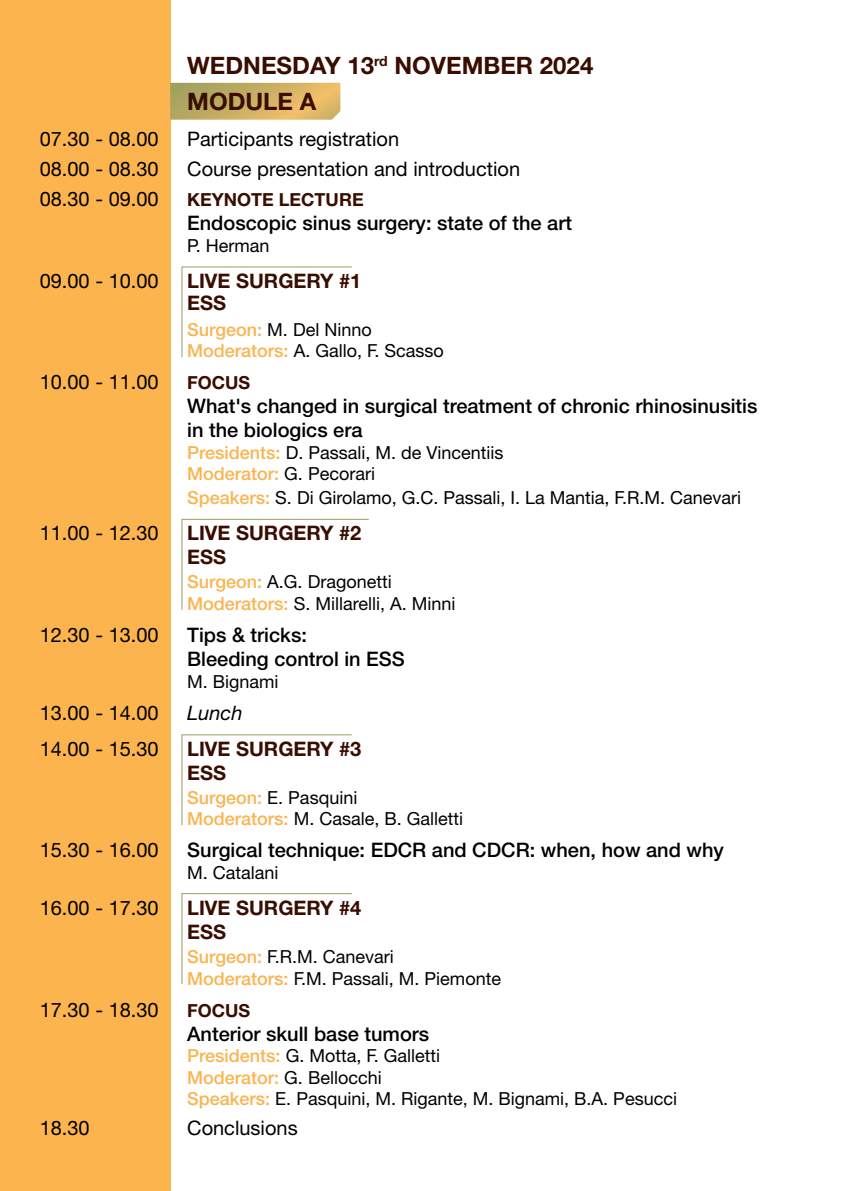
<style>
.page{position:relative;width:851px;height:1191px;background:#fff}
.page>*{position:absolute;margin:0;border:0;box-sizing:border-box;transform-origin:0 0}
.t1{font:700 24px/36px "Helvetica Neue LT Std";color:#390d00}
.t2{font:500 20px/24px "Helvetica Neue LT Std";color:#000}
.t3{font:20px "Helvetica Neue LT Std";color:#000}
.t4{font:700 20px/24px "Helvetica Neue LT Std";color:#390d00}
.t5{font:italic 20px "Helvetica Neue LT Std";color:#000}
.t6{font:18px/21.6px "Helvetica Neue LT Std";color:#000}
.t7{font:700 18px "Helvetica Neue LT Std";color:#390d00}
.s1{font-weight:500;color:#fab452}
</style>
<div class="page">
<svg style="left:181px;top:266px;width:171px;height:92px"></svg>
<svg style="left:181px;top:518px;width:188px;height:92px"></svg>
<svg style="left:181px;top:734px;width:171px;height:92px"></svg>
<svg style="left:181px;top:893px;width:171px;height:91px"></svg>
<div style="left:0;top:0;width:170px;height:1191px;background:#fbb44e"></div>
<hr style="left:850px;top:0;width:1px;height:1191px;background:#fbb44e">
<svg style="left:170px;top:83px;width:170px;height:37px;background:#ccb165"></svg>
<h1 class="t1" style="left:187px;top:47px;width:407px">WEDNESDAY 13<sup>rd</sup> NOVEMBER 2024<br>MODULE A</h1>
<p class="t3" style="left:40px;top:127px;width:120px">07.30 - 08.00</p>
<p class="t3" style="left:187px;top:127px;width:213px">Participants registration</p>
<p class="t3" style="left:40px;top:157px;width:120px">08.00 - 08.30</p>
<p class="t3" style="left:187px;top:157px;width:334px">Course presentation and introduction</p>
<p class="t3" style="left:40px;top:187px;width:120px">08.30 - 09.00</p>
<p class="t7" style="left:187px;top:188px;width:178px">KEYNOTE LECTURE</p>
<p class="t2" style="left:187px;top:211px;width:386px">Endoscopic sinus surgery: state of the art</p>
<p class="t6" style="left:187px;top:234px;width:84px">P. Herman</p>
<p class="t3" style="left:40px;top:268px;width:120px">09.00 - 10.00</p>
<p class="t4" style="left:187px;top:269px;width:176px;line-height:22px">LIVE SURGERY #1<br>ESS</p>
<p class="t6" style="left:187px;top:318px;width:258px"><span class="s1">Surgeon:</span> M. Del Ninno<br><span class="s1">Moderators:</span> A. Gallo, F. Scasso</p>
<p class="t3" style="left:40px;top:370px;width:120px">10.00 - 11.00</p>
<p class="t7" style="left:187px;top:371px;width:65px">FOCUS</p>
<p class="t2" style="left:187px;top:394px;width:571px">What's changed in surgical treatment of chronic rhinosinusitis in the biologics era</p>
<p class="t6" style="left:187px;top:441px;width:318px"><span class="s1">Presidents:</span> D. Passali, M. de Vincentiis<br><span class="s1">Moderator:</span> G. Pecorari</p>
<p class="t6" style="left:187px;top:487px;width:555px"><span class="s1">Speakers:</span> S. Di Girolamo, G.C. Passali, I. La Mantia, F.R.M. Canevari</p>
<p class="t3" style="left:40px;top:521px;width:120px">11.00 - 12.30</p>
<p class="t4" style="left:187px;top:521px;width:176px">LIVE SURGERY #2<br>ESS</p>
<p class="t6" style="left:187px;top:571px;width:270px"><span class="s1">Surgeon:</span> A.G. Dragonetti<br><span class="s1">Moderators:</span> S. Millarelli, A. Minni</p>
<p class="t3" style="left:40px;top:623px;width:120px">12.30 - 13.00</p>
<p class="t2" style="left:187px;top:623px;width:219px">Tips &amp; tricks:<br>Bleeding control in ESS</p>
<p class="t6" style="left:187px;top:670px;width:93px">M. Bignami</p>
<p class="t3" style="left:40px;top:700px;width:120px">13.00 - 14.00</p>
<p class="t5" style="left:187px;top:700px;width:57px">Lunch</p>
<p class="t3" style="left:40px;top:736px;width:120px">14.00 - 15.30</p>
<p class="t4" style="left:187px;top:736px;width:176px">LIVE SURGERY #3<br>ESS</p>
<p class="t6" style="left:187px;top:786px;width:277px"><span class="s1">Surgeon:</span> E. Pasquini<br><span class="s1">Moderators:</span> M. Casale, B. Galletti</p>
<p class="t3" style="left:40px;top:838px;width:120px">15.30 - 16.00</p>
<p class="t2" style="left:187px;top:838px;width:538px">Surgical technique: EDCR and CDCR: when, how and why</p>
<p class="t6" style="left:187px;top:861px;width:93px">M. Catalani</p>
<p class="t3" style="left:40px;top:896px;width:120px">16.00 - 17.30</p>
<p class="t4" style="left:187px;top:895px;width:176px">LIVE SURGERY #4<br>ESS</p>
<p class="t6" style="left:187px;top:945px;width:315px"><span class="s1">Surgeon:</span> F.R.M. Canevari<br><span class="s1">Moderators:</span> F.M. Passali, M. Piemonte</p>
<p class="t3" style="left:40px;top:997px;width:120px">17.30 - 18.30</p>
<p class="t7" style="left:187px;top:999px;width:65px">FOCUS</p>
<p class="t2" style="left:187px;top:1021px;width:243px">Anterior skull base tumors</p>
<p class="t6" style="left:187px;top:1044px;width:491px"><span class="s1">Presidents:</span> G. Motta, F. Galletti<br><span class="s1">Moderator:</span> G. Bellocchi<br><span class="s1">Speakers:</span> E. Pasquini, M. Rigante, M. Bignami, B.A. Pesucci</p>
<p class="t3" style="left:40px;top:1116px;width:52px">18.30</p>
<p class="t3" style="left:187px;top:1116px;width:112px">Conclusions</p>
</div>
